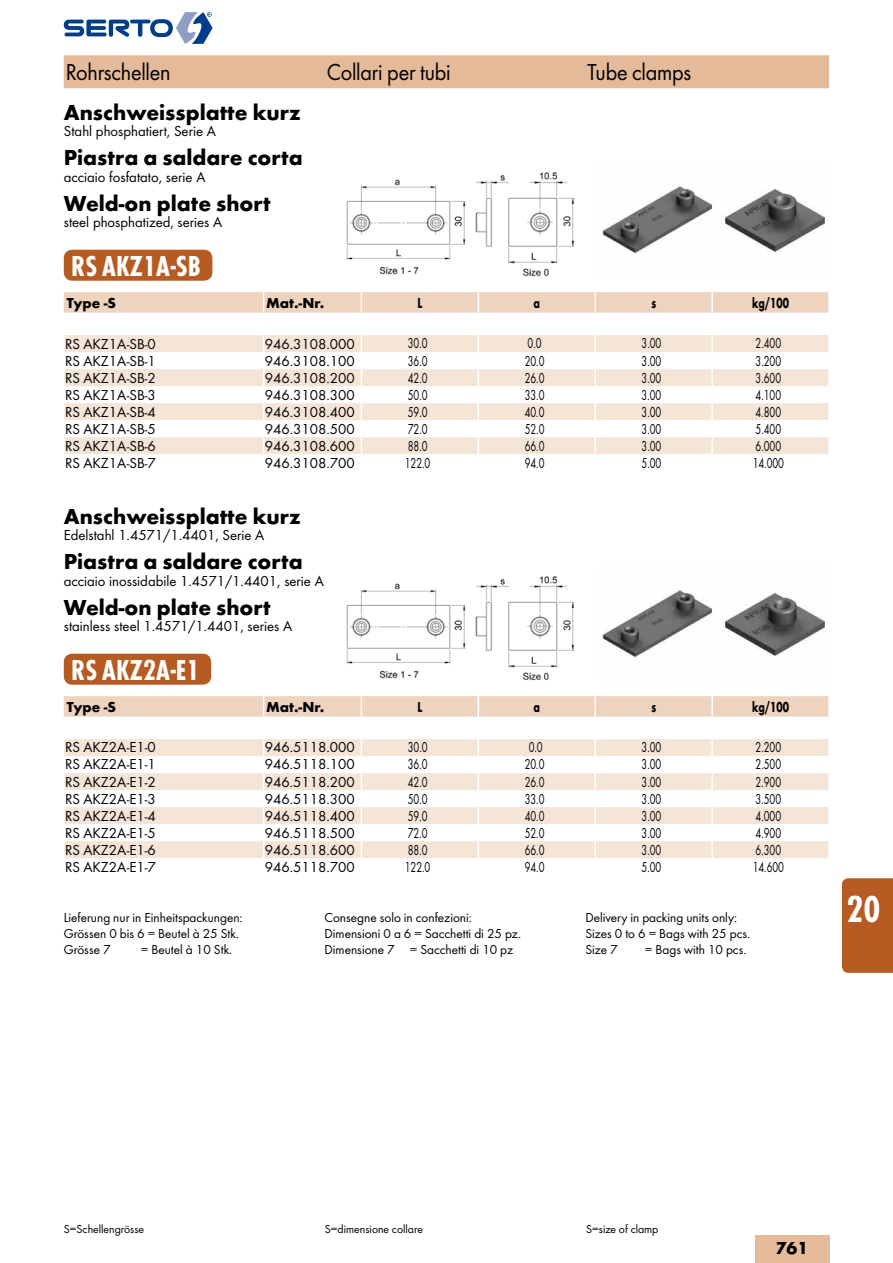
<style>
.page{position:relative;width:893px;height:1263px;background:#fff}
.page>*{position:absolute;margin:0;border:0;box-sizing:border-box;transform-origin:0 0}
.t1{font:700 39px "Futura Con";color:#fff}
.t2{font:700 30px "Futura Con";color:#fff}
.t3{font:24px "Futura Boo";letter-spacing:-.01em;color:#000;scale:.94 1}
.t4{font:700 22.5px "Futura";color:#000}
.t5{font:700 18px "Futura";color:#000}
.t6{font:15px "Futura Boo";color:#000}
.t7{font:15px "Futura Boo";color:#000;scale:.7 1}
.t8{font:700 15px "Futura";color:#000}
.t9{font:700 15px "Futura";color:#000;scale:.7 1}
.t10{font:13.5px/16.2px "Futura Boo";color:#000}
.t11{font:12px "Futura Boo";color:#000}
</style>
<div class="page">
<div style="left:63px;top:55px;width:767px;height:34px;background:#e4ba99"></div>
<svg style="left:64px;top:12px;width:149px;height:32px"></svg>
<svg style="left:63px;top:249px;width:766px;height:205px"></svg>
<hr style="left:594px;top:292px;width:2px;height:21px;background:#fff">
<hr style="left:711px;top:292px;width:2px;height:21px;background:#fff">
<hr style="left:828px;top:292px;width:2px;height:21px;background:#fff">
<img style="left:342px;top:179px;width:127px;height:100px">
<img style="left:473px;top:172px;width:120px;height:107px">
<img style="left:597px;top:186px;width:120px;height:93px">
<img style="left:721px;top:189px;width:108px;height:90px">
<div style="left:64px;top:250px;width:148px;height:31px;background:#b65b21;border-radius:9px"></div>
<div style="left:755px;top:1235px;width:74px;height:28px;background:#e4ba99"></div>
<svg style="left:63px;top:576px;width:830px;height:397px"></svg>
<h3 class="t3" style="left:66px;top:57px;width:113px">Rohrschellen</h3>
<h3 class="t3" style="left:327px;top:57px;width:133px">Collari per tubi</h3>
<h3 class="t3" style="left:587px;top:57px;width:112px">Tube clamps</h3>
<h3 class="t4" style="left:64px;top:98px;width:239px">Anschweissplatte kurz</h3>
<p class="t6" style="left:64px;top:122px;width:154px">Stahl phosphatiert, Serie A</p>
<h3 class="t4" style="left:64px;top:144px;width:240px">Piastra a saldare corta</h3>
<p class="t6" style="left:64px;top:168px;width:143px">acciaio fosfatato, serie A</p>
<h3 class="t4" style="left:64px;top:189px;width:208px">Weld-on plate short</h3>
<p class="t6" style="left:64px;top:213px;width:160px">steel phosphatized, series A</p>
<h2 class="t2" style="left:71px;top:248px;width:131px">RS AKZ1A-SB</h2>
<p class="t8" style="left:67px;top:294px;width:51px">Type -S</p>
<p class="t8" style="left:266px;top:294px;width:60px">Mat.-Nr.</p>
<p class="t9" style="left:417px;top:294px;width:9px">L</p>
<p class="t9" style="left:534px;top:294px;width:11px">a</p>
<p class="t9" style="left:651px;top:294px;width:8px">s</p>
<p class="t9" style="left:752px;top:294px;width:54px">kg/100</p>
<p class="t6" style="left:65px;top:335px;width:92px">RS AKZ1A-SB-0</p>
<p class="t6" style="left:265px;top:335px;width:91px">946.3108.000</p>
<p class="t7" style="left:408px;top:335px;width:30px">30.0</p>
<p class="t7" style="left:528px;top:335px;width:21px">0.0</p>
<p class="t7" style="left:642px;top:335px;width:30px">3.00</p>
<p class="t7" style="left:756px;top:335px;width:38px">2.400</p>
<p class="t6" style="left:65px;top:352px;width:92px">RS AKZ1A-SB-1</p>
<p class="t6" style="left:265px;top:352px;width:91px">946.3108.100</p>
<p class="t7" style="left:408px;top:352px;width:30px">36.0</p>
<p class="t7" style="left:525px;top:352px;width:30px">20.0</p>
<p class="t7" style="left:642px;top:352px;width:30px">3.00</p>
<p class="t7" style="left:756px;top:352px;width:38px">3.200</p>
<p class="t6" style="left:65px;top:369px;width:92px">RS AKZ1A-SB-2</p>
<p class="t6" style="left:265px;top:369px;width:91px">946.3108.200</p>
<p class="t7" style="left:408px;top:369px;width:30px">42.0</p>
<p class="t7" style="left:525px;top:369px;width:30px">26.0</p>
<p class="t7" style="left:642px;top:369px;width:30px">3.00</p>
<p class="t7" style="left:756px;top:369px;width:38px">3.600</p>
<p class="t6" style="left:65px;top:386px;width:92px">RS AKZ1A-SB-3</p>
<p class="t6" style="left:265px;top:386px;width:91px">946.3108.300</p>
<p class="t7" style="left:408px;top:386px;width:30px">50.0</p>
<p class="t7" style="left:525px;top:386px;width:30px">33.0</p>
<p class="t7" style="left:642px;top:386px;width:30px">3.00</p>
<p class="t7" style="left:756px;top:386px;width:38px">4.100</p>
<p class="t6" style="left:65px;top:403px;width:92px">RS AKZ1A-SB-4</p>
<p class="t6" style="left:265px;top:403px;width:91px">946.3108.400</p>
<p class="t7" style="left:408px;top:403px;width:30px">59.0</p>
<p class="t7" style="left:525px;top:403px;width:30px">40.0</p>
<p class="t7" style="left:642px;top:403px;width:30px">3.00</p>
<p class="t7" style="left:756px;top:403px;width:38px">4.800</p>
<p class="t6" style="left:65px;top:420px;width:92px">RS AKZ1A-SB-5</p>
<p class="t6" style="left:265px;top:420px;width:91px">946.3108.500</p>
<p class="t7" style="left:408px;top:420px;width:30px">72.0</p>
<p class="t7" style="left:525px;top:420px;width:30px">52.0</p>
<p class="t7" style="left:642px;top:420px;width:30px">3.00</p>
<p class="t7" style="left:756px;top:420px;width:38px">5.400</p>
<p class="t6" style="left:65px;top:437px;width:92px">RS AKZ1A-SB-6</p>
<p class="t6" style="left:265px;top:437px;width:91px">946.3108.600</p>
<p class="t7" style="left:408px;top:437px;width:30px">88.0</p>
<p class="t7" style="left:525px;top:437px;width:30px">66.0</p>
<p class="t7" style="left:642px;top:437px;width:30px">3.00</p>
<p class="t7" style="left:756px;top:437px;width:38px">6.000</p>
<p class="t6" style="left:65px;top:454px;width:92px">RS AKZ1A-SB-7</p>
<p class="t6" style="left:265px;top:454px;width:91px">946.3108.700</p>
<p class="t7" style="left:405px;top:454px;width:38px">122.0</p>
<p class="t7" style="left:525px;top:454px;width:30px">94.0</p>
<p class="t7" style="left:642px;top:454px;width:30px">5.00</p>
<p class="t7" style="left:753px;top:454px;width:46px">14.000</p>
<h3 class="t4" style="left:64px;top:502px;width:239px">Anschweissplatte kurz</h3>
<p class="t6" style="left:64px;top:526px;width:202px">Edelstahl 1.4571/ 1.4401, Serie A</p>
<h3 class="t4" style="left:64px;top:548px;width:240px">Piastra a saldare corta</h3>
<p class="t6" style="left:64px;top:572px;width:262px">acciaio inossidabile 1.4571/ 1.4401, serie A</p>
<h3 class="t4" style="left:64px;top:593px;width:208px">Weld-on plate short</h3>
<p class="t6" style="left:64px;top:617px;width:230px">stainless steel 1.4571/ 1.4401, series A</p>
<h2 class="t2" style="left:71px;top:652px;width:130px">RS AKZ2A-E1</h2>
<p class="t8" style="left:67px;top:698px;width:51px">Type -S</p>
<p class="t8" style="left:266px;top:698px;width:60px">Mat.-Nr.</p>
<p class="t9" style="left:417px;top:698px;width:9px">L</p>
<p class="t9" style="left:534px;top:698px;width:11px">a</p>
<p class="t9" style="left:651px;top:698px;width:8px">s</p>
<p class="t9" style="left:752px;top:698px;width:54px">kg/100</p>
<p class="t6" style="left:65px;top:738px;width:92px">RS AKZ2A-E1-0</p>
<p class="t6" style="left:265px;top:738px;width:91px">946.5118.000</p>
<p class="t7" style="left:408px;top:738px;width:30px">30.0</p>
<p class="t7" style="left:529px;top:738px;width:21px">0.0</p>
<p class="t7" style="left:642px;top:738px;width:30px">3.00</p>
<p class="t7" style="left:756px;top:738px;width:38px">2.200</p>
<p class="t6" style="left:65px;top:755px;width:92px">RS AKZ2A-E1-1</p>
<p class="t6" style="left:265px;top:755px;width:91px">946.5118.100</p>
<p class="t7" style="left:408px;top:755px;width:30px">36.0</p>
<p class="t7" style="left:525px;top:755px;width:30px">20.0</p>
<p class="t7" style="left:642px;top:755px;width:30px">3.00</p>
<p class="t7" style="left:756px;top:755px;width:38px">2.500</p>
<p class="t6" style="left:65px;top:772px;width:92px">RS AKZ2A-E1-2</p>
<p class="t6" style="left:265px;top:772px;width:91px">946.5118.200</p>
<p class="t7" style="left:408px;top:772px;width:30px">42.0</p>
<p class="t7" style="left:525px;top:772px;width:30px">26.0</p>
<p class="t7" style="left:642px;top:772px;width:30px">3.00</p>
<p class="t7" style="left:756px;top:772px;width:38px">2.900</p>
<p class="t6" style="left:65px;top:789px;width:92px">RS AKZ2A-E1-3</p>
<p class="t6" style="left:265px;top:789px;width:91px">946.5118.300</p>
<p class="t7" style="left:408px;top:789px;width:30px">50.0</p>
<p class="t7" style="left:525px;top:789px;width:30px">33.0</p>
<p class="t7" style="left:642px;top:789px;width:30px">3.00</p>
<p class="t7" style="left:756px;top:789px;width:38px">3.500</p>
<p class="t6" style="left:65px;top:806px;width:92px">RS AKZ2A-E1-4</p>
<p class="t6" style="left:265px;top:806px;width:91px">946.5118.400</p>
<p class="t7" style="left:408px;top:806px;width:30px">59.0</p>
<p class="t7" style="left:525px;top:806px;width:30px">40.0</p>
<p class="t7" style="left:642px;top:806px;width:30px">3.00</p>
<p class="t7" style="left:756px;top:806px;width:38px">4.000</p>
<p class="t6" style="left:65px;top:823px;width:92px">RS AKZ2A-E1-5</p>
<p class="t6" style="left:265px;top:823px;width:91px">946.5118.500</p>
<p class="t7" style="left:408px;top:823px;width:30px">72.0</p>
<p class="t7" style="left:525px;top:823px;width:30px">52.0</p>
<p class="t7" style="left:642px;top:823px;width:30px">3.00</p>
<p class="t7" style="left:756px;top:823px;width:38px">4.900</p>
<p class="t6" style="left:65px;top:841px;width:92px">RS AKZ2A-E1-6</p>
<p class="t6" style="left:265px;top:841px;width:91px">946.5118.600</p>
<p class="t7" style="left:408px;top:841px;width:30px">88.0</p>
<p class="t7" style="left:525px;top:841px;width:30px">66.0</p>
<p class="t7" style="left:642px;top:841px;width:30px">3.00</p>
<p class="t7" style="left:756px;top:841px;width:38px">6.300</p>
<p class="t6" style="left:65px;top:858px;width:92px">RS AKZ2A-E1-7</p>
<p class="t6" style="left:265px;top:858px;width:91px">946.5118.700</p>
<p class="t7" style="left:405px;top:858px;width:38px">122.0</p>
<p class="t7" style="left:525px;top:858px;width:30px">94.0</p>
<p class="t7" style="left:642px;top:858px;width:30px">5.00</p>
<p class="t7" style="left:753px;top:858px;width:46px">14.600</p>
<p class="t10" style="left:64px;top:909px;width:180px">Lieferung nur in Einheitspackungen:<br>Grössen 0 bis 6 = Beutel à 25 Stk.<br>Grösse 7</p>
<p class="t10" style="left:141px;top:942px;width:93px">= Beutel à 10 Stk.</p>
<p class="t10" style="left:325px;top:909px;width:198px">Consegne solo in confezioni:<br>Dimensioni 0 a 6 = Sacchetti di 25 pz.<br>Dimensione 7 = Sacchetti di 10 pz</p>
<p class="t10" style="left:585px;top:909px;width:166px">Delivery in packing units only:<br>Sizes 0 to 6 = Bags with 25 pcs.<br>Size 7</p>
<p class="t10" style="left:645px;top:942px;width:103px">= Bags with 10 pcs.</p>
<h1 class="t1" style="left:847px;top:887px;width:35px">20</h1>
<p class="t11" style="left:64px;top:1222px;width:82px">S=Schellengrösse</p>
<p class="t11" style="left:325px;top:1222px;width:100px">S=dimensione collare</p>
<p class="t11" style="left:586px;top:1222px;width:74px">S=size of clamp</p>
<p class="t5" style="left:776px;top:1237px;width:34px">761</p>
</div>
